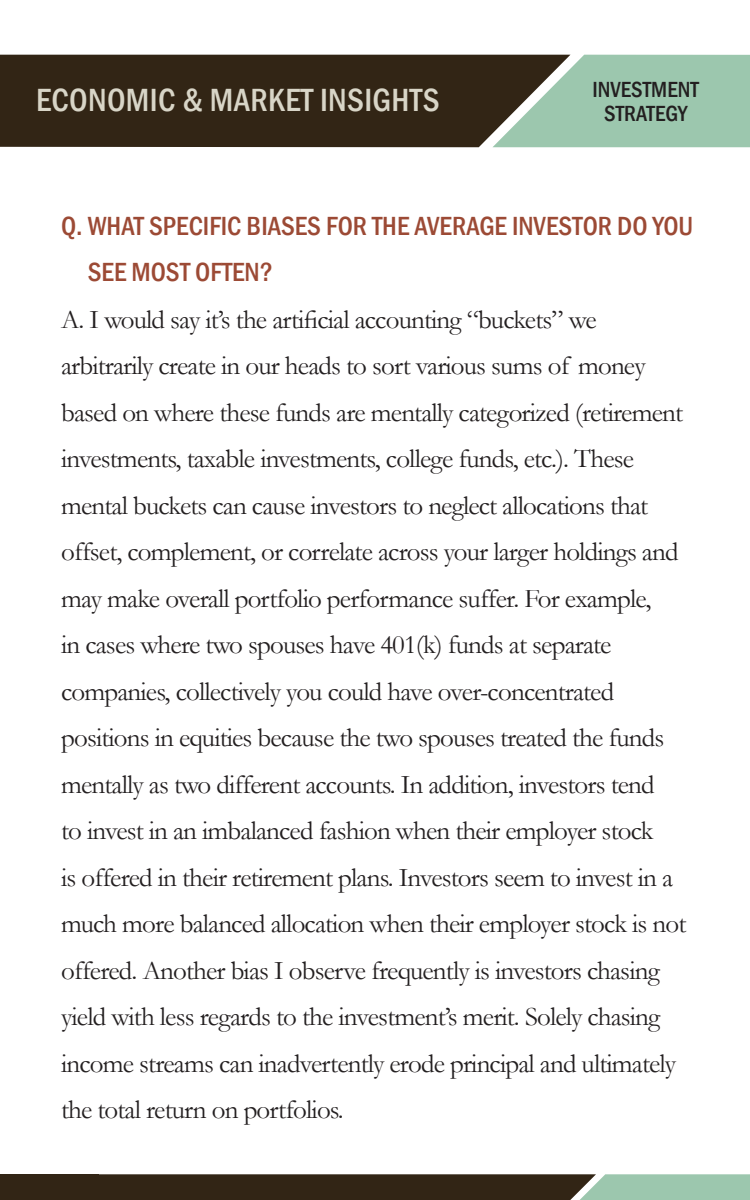
<style>
.page{position:relative;width:750px;height:1200px;background:#fff}
.page>*{position:absolute;margin:0;border:0;box-sizing:border-box;transform-origin:0 0}
.t1{font:500 condensed 33px "Franklin Gothic";letter-spacing:.01em;color:#d8d5c7}
.t2{font:27px/46.5px "Garamond";letter-spacing:-.03em;color:#231f20}
.t3{font:500 condensed 27px/46.5px "Franklin Gothic";color:#9c4a35}
.t4{font:500 condensed 22.5px "Franklin Gothic";color:#231f20}
</style>
<div class="page">
<svg style="left:99px;top:1174px;width:651px;height:26px;background:#50513f"></svg>
<div style="left:0;top:1174px;width:99px;height:26px;background:#322515"></div>
<div style="left:571px;top:55px;width:179px;height:92px;background:#9cc7ae"></div>
<svg style="left:0;top:55px;width:571px;height:92px;background:#3c3323"></svg>
<p class="t1" style="left:36px;top:79px;width:405px">ECONOMIC &amp; MARKET INSIGHTS</p>
<p class="t4" style="left:592px;top:75px;width:108px">INVESTMENT</p>
<p class="t4" style="left:604px;top:99px;width:85px">STRATEGY</p>
<p class="t3" style="left:88px;top:202px;width:607px;text-indent:-27px">Q. WHAT SPECIFIC BIASES FOR THE AVERAGE INVESTOR DO YOU<br>SEE MOST OFTEN?</p>
<p class="t2" style="left:61px;top:295px;width:627px">A. I would say it’s the artificial accounting “buckets” we arbitrarily create in our heads to sort various sums of money based on where these funds are mentally categorized (retirement investments, taxable investments, college funds, etc.). These mental buckets can cause investors to neglect allocations that offset, complement, or correlate across your larger holdings and may make overall portfolio performance suffer. For example,<br>in cases where two spouses have 401(k) funds at separate companies, collectively you could have over-concentrated positions in equities because the two spouses treated the funds mentally as two different accounts. In addition, investors tend<br>to invest in an imbalanced fashion when their employer stock<br>is offered in their retirement plans. Investors seem to invest in a much more balanced allocation when their employer stock is not offered. Another bias I observe frequently is investors chasing yield with less regards to the investment’s merit. Solely chasing income streams can inadvertently erode principal and ultimately the total return on portfolios.</p>
</div>
